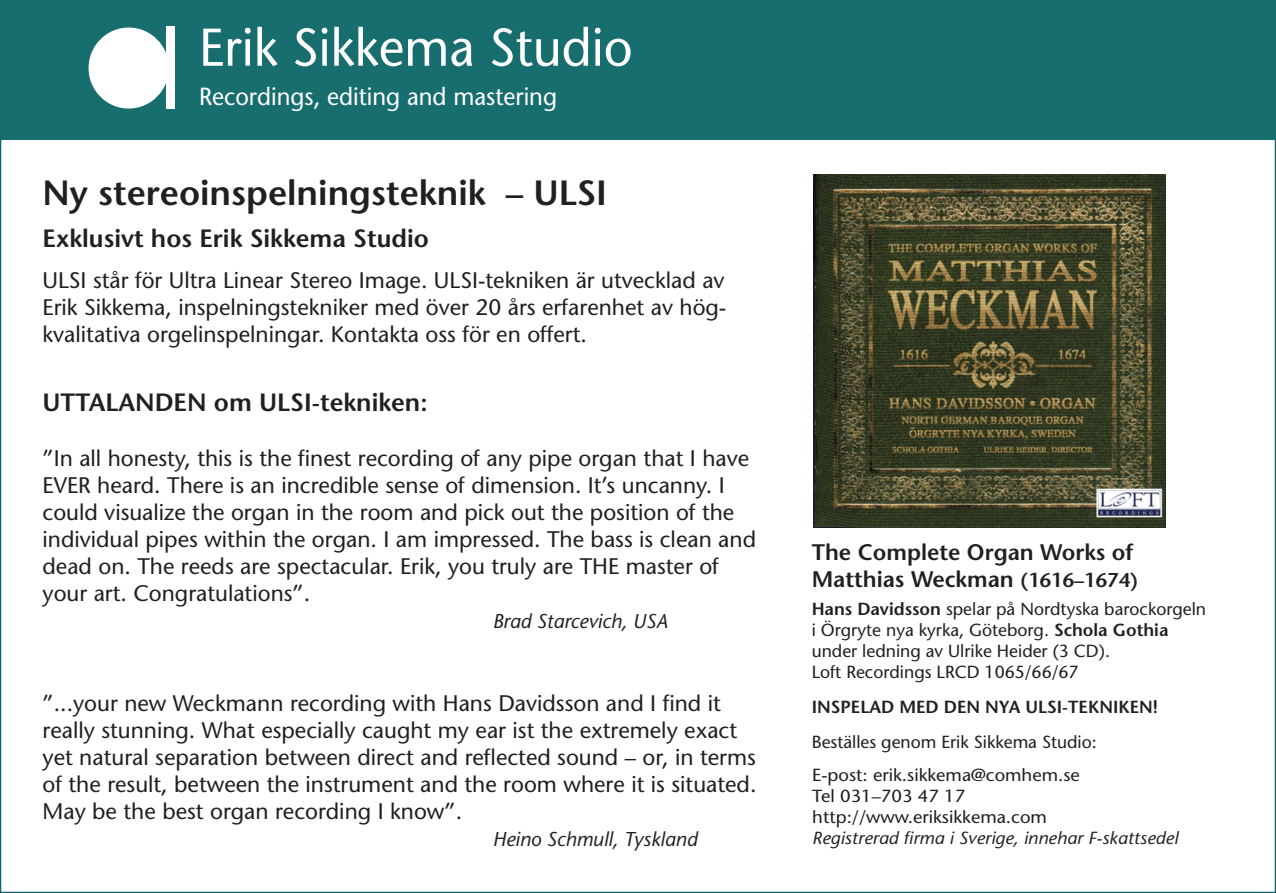
<style>
.page{position:relative;width:1276px;height:893px;background:#fff}
.page>*{position:absolute;margin:0;border:0;box-sizing:border-box;transform-origin:0 0}
.t1{font:53px "Stone Sans";color:#fff;scale:.95 1}
.t2{font:600 35px "Stone Sans";color:#231f20}
.t3{font:600 25px "Stone Sans";color:#231f20}
.t4{font:24.75px "Stone Sans";color:#fff;scale:.95 1}
.t5{font:22.5px/27px "Stone Sans";color:#231f20}
.t6{font:600 22.5px/27px "Stone Sans";color:#231f20}
.t7{font:italic 20px "Stone Sans";color:#231f20}
.t8{font:17.5px/21px "Stone Sans";color:#231f20}
.t9{font:italic 17.5px/21px "Stone Sans";color:#231f20;scale:1.05 1}
.t10{font:17.5px/21px "Stone Sans";color:#231f20;scale:1.05 1}
.t11{font:600 17.5px "Stone Sans";color:#231f20}
.s1{font-size:20px}
.s2{font-weight:600}
.s3{font-style:normal}
</style>
<div class="page">
<div style="left:0;top:0;width:1276px;height:140px;background:#186e6e"></div>
<div style="left:89px;top:28px;width:80px;height:81px;background:#fff;border-radius:50%"></div>
<div style="left:166px;top:26px;width:9px;height:83px;background:#fff"></div>
<img style="left:813px;top:174px;width:352px;height:354px">
<p class="t1" style="left:199px;top:16px;width:458px">Erik Sikkema Studio</p>
<p class="t4" style="left:199px;top:81px;width:378px">Recordings, editing and mastering</p>
<p class="t2" style="left:43px;top:172px;width:566px">Ny stereoinspelningsteknik – ULSI</p>
<p class="t3" style="left:43px;top:223px;width:388px">Exklusivt hos Erik Sikkema Studio</p>
<p class="t5" style="left:43px;top:267px;width:685px;text-align:justify">ULSI står för Ultra Linear Stereo Image. ULSI-tekniken är utvecklad av Erik Sikkema, inspelningstekniker med över 20 års erfarenhet av hög&shy;kvalitativa orgelinspelningar. Kontakta oss för en offert.</p>
<p class="t3" style="left:43px;top:387px;width:386px">UTTALANDEN om ULSI-tekniken:</p>
<p class="t5" style="left:43px;top:445px;width:715px">”In all honesty, this is the finest recording of any pipe organ that I have EVER heard. There is an incredible sense of dimension. It’s uncanny. I could visualize the organ in the room and pick out the position of the individual pipes within the organ. I am impressed. The bass is clean and dead on. The reeds are spectacular. Erik, you truly are THE master of your art. Congratulations”.</p>
<p class="t7" style="left:493px;top:609px;width:177px">Brad Starcevich, USA</p>
<p class="t5" style="left:43px;top:689px;width:715px">”...your new Weckmann recording with Hans Davidsson and I find it really stunning. What especially caught my ear ist the extremely exact yet natural separation between direct and reflected sound – or, in terms of the result, between the instrument and the room where it is situated.<br>May be the best organ recording I know”.</p>
<p class="t7" style="left:493px;top:827px;width:206px">Heino Schmull, Tyskland</p>
<p class="t6" style="left:811px;top:538px;width:328px">The Complete Organ Works of<br>Matthias Weckman <span class="s1">(1616–1674)</span></p>
<p class="t8" style="left:811px;top:598px;width:396px"><span class="s2">Hans Davidsson</span> spelar på Nordtyska barockorgeln i Örgryte nya kyrka, Göteborg. <span class="s2">Schola Gothia </span>under ledning av Ulrike Heider (3 CD).<br>Loft Recordings LRCD 1065/66/67</p>
<p class="t11" style="left:811px;top:696px;width:348px">INSPELAD MED DEN NYA ULSI-TEKNIKEN!</p>
<p class="t8" style="left:811px;top:731px;width:287px">Beställes genom Erik Sikkema Studio:</p>
<p class="t10" style="left:812px;top:764px;width:256px">E-post: erik.sikkema@comhem.se<br>Tel 031–703 47 17</p>
<p class="t9" style="left:812px;top:806px;width:350px"><span class="s3">http://www.eriksikkema.com<br></span>Registrerad firma i Sverige, innehar F-skattsedel</p>
</div>
